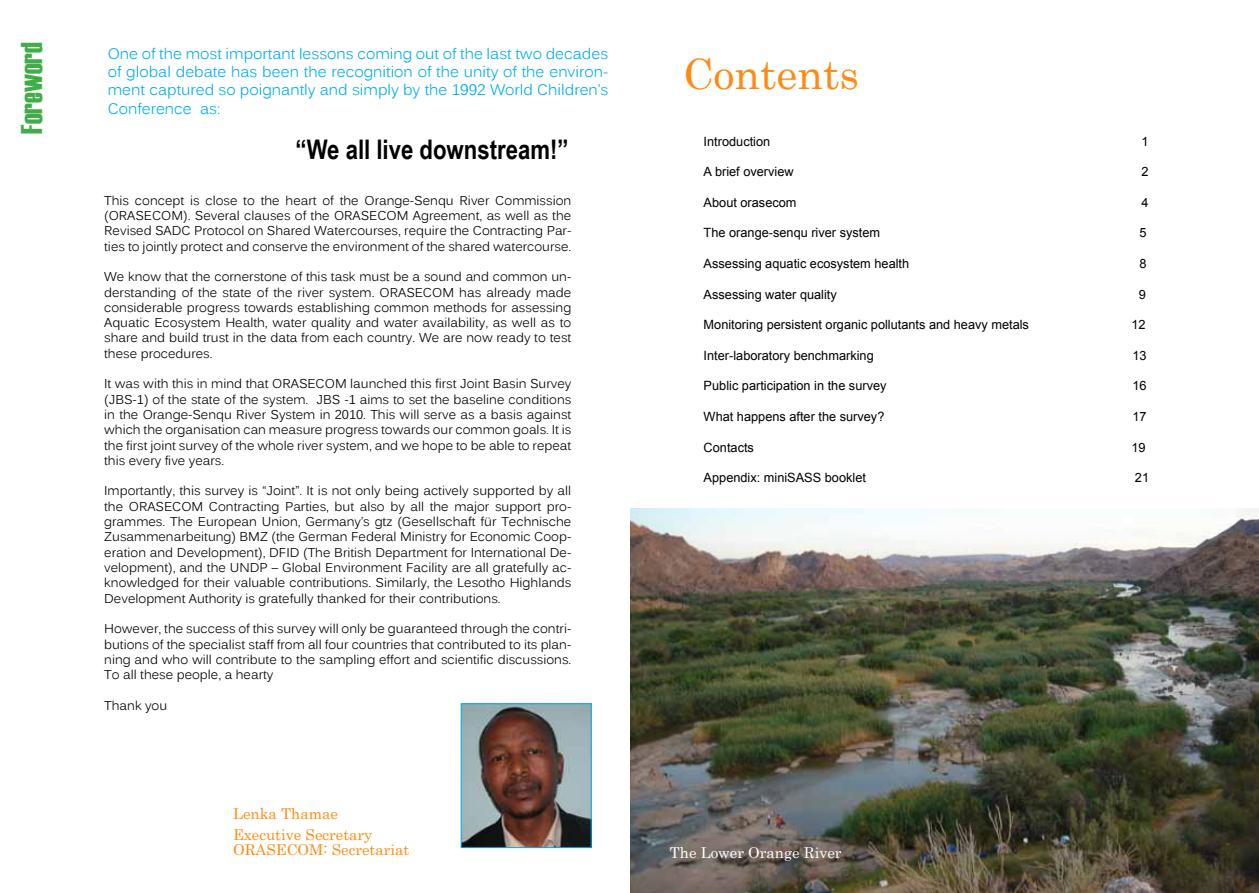
<style>
.page{position:relative;width:1259px;height:893px;background:#fff}
.page>*{position:absolute;margin:0;border:0;box-sizing:border-box;transform-origin:0 0}
.t1{font:42px "Century";color:#ff8a13}
.t2{font:30px "Haettenschweiler";color:#41ad49}
.t3{font:700 27px "Arial Narrow";color:#000}
.t4{font:15.3px/18.3px "Kalinga";color:#00aeef;text-align:justify}
.t5{font:15px/21px "Century";color:#ff8a13}
.t6{font:15px "Century";color:#fff}
.t7{font:12.75px/15.3px "Kalinga";color:#000;text-align:justify}
.t8{font:12.75px "Arial";color:#000}
</style>
<div class="page">
<img style="left:463px;top:705px;width:126px;height:141px">
<div style="left:461px;top:703px;width:130px;height:145px;border:1px solid #00aeef"></div>
<img style="left:630px;top:508px;width:629px;height:385px">
<h2 class="t2" style="left:11px;top:134px;width:93px;rotate:-90deg">Foreword</h2>
<p class="t4" style="left:108px;top:46px;width:502px">One of the most important lessons coming out of the last two decades of global debate has been the recognition of the unity of the environ&shy;ment captured so poignantly and simply by the 1992 World Children’s Conference as:</p>
<h3 class="t3" style="left:296px;top:129px;width:274px">“We all live downstream!”</h3>
<p class="t7" style="left:104px;top:194px;width:469px">This concept is close to the heart of the Orange-Senqu River Commission (ORASECOM). Several clauses of the ORASECOM Agreement, as well as the Revised SADC Protocol on Shared Watercourses, require the Contracting Par&shy;ties to jointly protect and conserve the environment of the shared watercourse.</p>
<p class="t7" style="left:104px;top:270px;width:469px">We know that the cornerstone of this task must be a sound and common un&shy;derstanding of the state of the river system. ORASECOM has already made considerable progress towards establishing common methods for assessing Aquatic Ecosystem Health, water quality and water availability, as well as to share and build trust in the data from each country. We are now ready to test these procedures.</p>
<p class="t7" style="left:104px;top:377px;width:469px">It was with this in mind that ORASECOM launched this first Joint Basin Survey (JBS-1) of the state of the system. JBS -1 aims to set the baseline conditions in the Orange-Senqu River System in 2010. This will serve as a basis against which the organisation can measure progress towards our common goals. It is the first joint survey of the whole river system, and we hope to be able to repeat this every five years.</p>
<p class="t7" style="left:104px;top:485px;width:469px">Importantly, this survey is “Joint”. It is not only being actively supported by all the ORASECOM Contracting Parties, but also by all the major support pro&shy;grammes. The European Union, Germany’s gtz (Gesellschaft für Technische Zusammenarbeitung) BMZ (the German Federal Ministry for Economic Coop&shy;eration and Development), DFID (The British Department for International De&shy;velopment), and the UNDP – Global Environment Facility are all gratefully ac&shy;knowledged for their valuable contributions. Similarly, the Lesotho Highlands Development Authority is gratefully thanked for their contributions.</p>
<p class="t7" style="left:104px;top:622px;width:469px">However, the success of this survey will only be guaranteed through the contri&shy;butions of the specialist staff from all four countries that contributed to its plan&shy;ning and who will contribute to the sampling effort and scientific discussions.<br>To all these people, a hearty</p>
<p class="t7" style="left:104px;top:699px;width:65px">Thank you</p>
<p class="t5" style="left:233px;top:802px;width:141px">Lenka Thamae<br>Executive Secretary</p>
<p class="t5" style="left:233px;top:838px;width:178px">ORASECOM: Secretariat</p>
<h1 class="t1" style="left:683px;top:38px;width:177px">Contents</h1>
<p class="t8" style="left:703px;top:133px;width:68px">Introduction</p>
<p class="t8" style="left:1141px;top:133px;width:9px">1</p>
<p class="t8" style="left:703px;top:163px;width:91px">A brief overview</p>
<p class="t8" style="left:1141px;top:163px;width:9px">2</p>
<p class="t8" style="left:703px;top:194px;width:94px">About orasecom</p>
<p class="t8" style="left:1141px;top:194px;width:9px">4</p>
<p class="t8" style="left:703px;top:225px;width:178px">The orange-senqu river system</p>
<p class="t8" style="left:1139px;top:225px;width:9px">5</p>
<p class="t8" style="left:703px;top:255px;width:207px">Assessing aquatic ecosystem health</p>
<p class="t8" style="left:1139px;top:255px;width:9px">8</p>
<p class="t8" style="left:703px;top:286px;width:135px">Assessing water quality</p>
<p class="t8" style="left:1138px;top:286px;width:9px">9</p>
<p class="t8" style="left:703px;top:316px;width:327px">Monitoring persistent organic pollutants and heavy metals</p>
<p class="t8" style="left:1131px;top:316px;width:16px">12</p>
<p class="t8" style="left:703px;top:347px;width:172px">Inter-laboratory benchmarking</p>
<p class="t8" style="left:1132px;top:347px;width:16px">13</p>
<p class="t8" style="left:703px;top:378px;width:184px">Public participation in the survey</p>
<p class="t8" style="left:1132px;top:378px;width:16px">16</p>
<p class="t8" style="left:703px;top:408px;width:182px">What happens after the survey?</p>
<p class="t8" style="left:1132px;top:408px;width:16px">17</p>
<p class="t8" style="left:703px;top:439px;width:52px">Contacts</p>
<p class="t8" style="left:1131px;top:439px;width:16px">19</p>
<p class="t8" style="left:703px;top:469px;width:164px">Appendix: miniSASS booklet</p>
<p class="t8" style="left:1135px;top:469px;width:16px">21</p>
<p class="t6" style="left:670px;top:840px;width:173px">The Lower Orange River</p>
</div>
